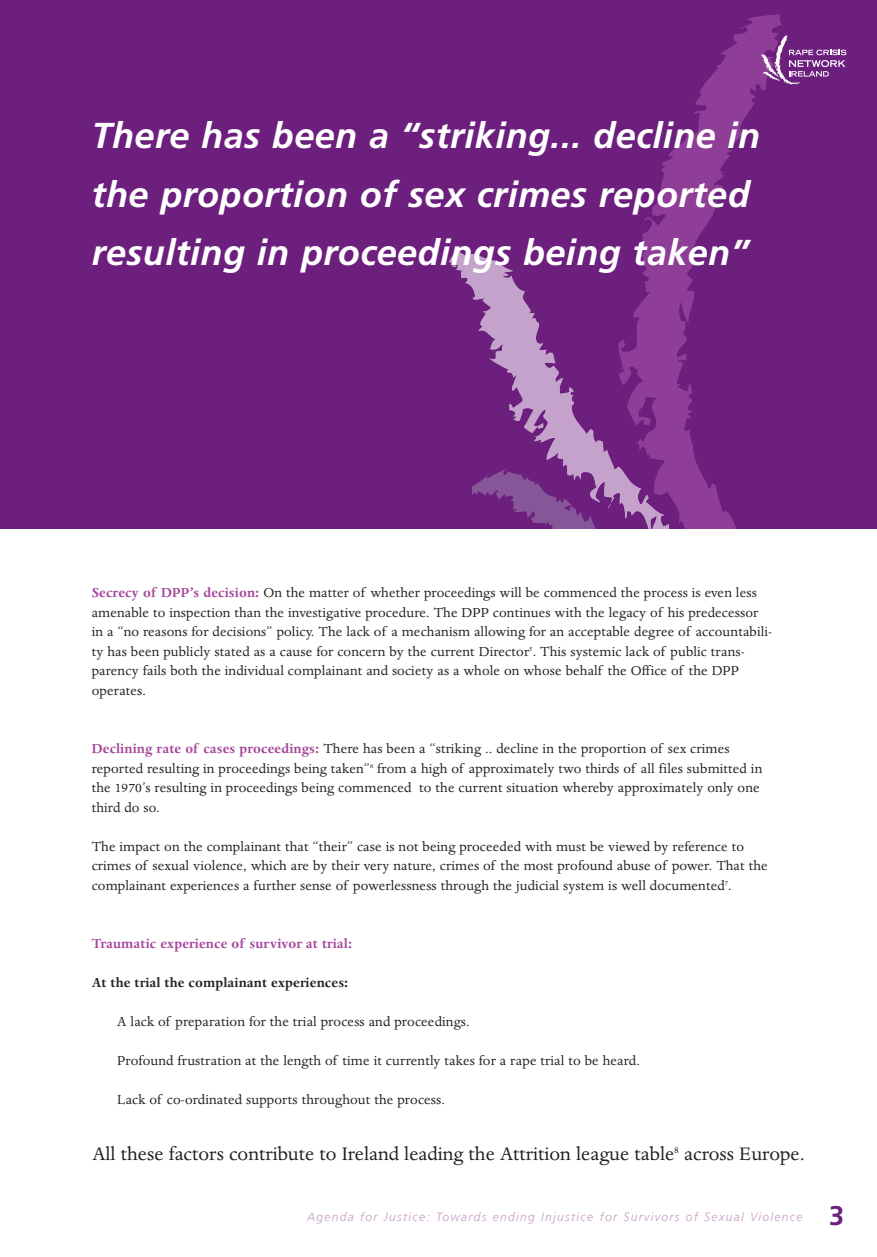
<style>
.page{position:relative;width:877px;height:1257px;background:#fff}
.page>*{position:absolute;margin:0;border:0;box-sizing:border-box;transform-origin:0 0}
.t1{font:italic 700 36px/58.5px "Frutiger";letter-spacing:.01em;color:#fff}
.t2{font:700 27px "Frutiger";color:#6c1f7d}
.t3{font:21px "Dante";color:#231f20}
.t4{font:15px/19.5px "Dante";letter-spacing:.01em;color:#231f20}
.t5{font:700 15px "Dante";letter-spacing:.01em;color:#a54499}
.t6{font:700 15px "Dante";letter-spacing:.01em;color:#231f20}
.t7{font:italic 300 12px "Frutiger CE";letter-spacing:.11em;color:#c99ac6}
.s1{font-weight:700;color:#a54499}
</style>
<div class="page">
<div style="left:0;top:0;width:876px;height:528px;background:#6c1f7d"></div>
<svg style="left:642px;top:14px;width:205px;height:514px"></svg>
<svg style="left:449px;top:252px;width:220px;height:276px"></svg>
<svg style="left:472px;top:469px;width:192px;height:59px"></svg>
<svg style="left:760px;top:35px;width:86px;height:50px"></svg>
<h1 class="t1" style="left:92px;top:109px;width:669px">There has been a “striking... decline in the proportion of sex crimes reported resulting in proceedings being taken”</h1>
<p class="t4" style="left:92px;top:584px;width:681px"><span class="s1">Secrecy of DPP’s decision:</span> On the matter of whether proceedings will be commenced the process is even less amenable to inspection than the investigative procedure. The DPP continues with the legacy of his predecessor in a “no reasons for decisions” policy. The lack of a mechanism allowing for an acceptable degree of accountabili&shy;ty has been publicly stated as a cause for concern by the current Director<sup>5</sup>. This systemic lack of public trans&shy;parency fails both the individual complainant and society as a whole on whose behalf the Office of the DPP operates.</p>
<p class="t4" style="left:92px;top:740px;width:671px"><span class="s1">Declining rate of cases proceedings:</span> There has been a “striking .. decline in the proportion of sex crimes reported resulting in proceedings being taken”<sup>6</sup> from a high of approximately two thirds of all files submitted in the 1970’s resulting in proceedings being commenced to the current situation whereby approximately only one third do so.</p>
<p class="t4" style="left:92px;top:837px;width:677px">The impact on the complainant that “their” case is not being proceeded with must be viewed by reference to crimes of sexual violence, which are by their very nature, crimes of the most profound abuse of power. That the complainant experiences a further sense of powerlessness through the judicial system is well documented<sup>7</sup>.</p>
<p class="t5" style="left:92px;top:938px;width:262px">Traumatic experience of survivor at trial:</p>
<p class="t6" style="left:92px;top:977px;width:258px">At the trial the complainant experiences:</p>
<p class="t4" style="left:117px;top:1013px;width:354px">A lack of preparation for the trial process and proceedings.</p>
<p class="t4" style="left:117px;top:1052px;width:524px">Profound frustration at the length of time it currently takes for a rape trial to be heard.</p>
<p class="t4" style="left:117px;top:1091px;width:329px">Lack of co-ordinated supports throughout the process.</p>
<h3 class="t3" style="left:92px;top:1145px;width:713px">All these factors contribute to Ireland leading the Attrition league table<sup>8</sup> across Europe.</h3>
<p class="t7" style="left:307px;top:1212px;width:496px">Agenda for Justice: Towards ending Injustice for Survivors of Sexual Violence</p>
<h2 class="t2" style="left:828px;top:1204px;width:17px">3</h2>
</div>
